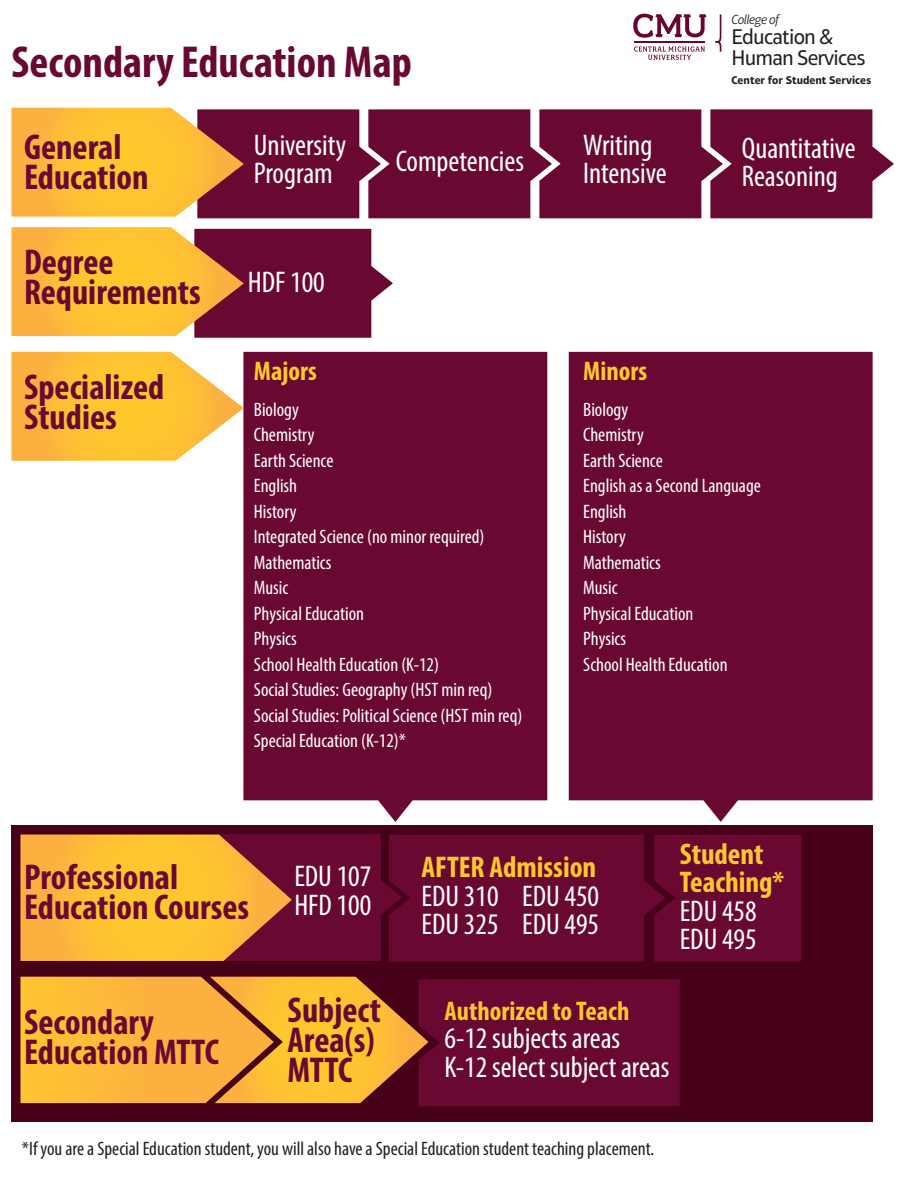
<style>
.page{position:relative;width:918px;height:1188px;background:#fff}
.page>*{position:absolute;margin:0;border:0;box-sizing:border-box;transform-origin:0 0}
.t1{font:700 condensed 45px "Myriad Pro";color:#690932}
.t2{font:700 condensed 36px/30px "Myriad Pro";color:#690932}
.t3{font:condensed 30px/28.5px "Myriad Pro";color:#fff}
.t4{font:700 condensed 30px/28.5px "Myriad Pro";color:#fec82d}
.t5{font:700 condensed 27px "Myriad Pro";color:#fec82d}
.t6{font:21.75px/20.4px "Aptifer Sans LT Pro";letter-spacing:-.04em;color:#231f20}
.t7{font:condensed 19.5px/25.5px "Myriad Pro";color:#fff}
.t8{font:condensed 19.5px "Myriad Pro";color:#231f20}
.t9{font:italic 300 13.35px "Aptifer Sans LT Pro";letter-spacing:-.04em;color:#231f20}
.t10{font:700 11.55px "Aptifer Sans LT Pro";color:#231f20}
</style>
<div class="page">
<div style="left:11px;top:825px;width:862px;height:297px;background:#460018"></div>
<div style="left:243px;top:352px;width:304px;height:470px;background:#690932"></div>
<div style="left:569px;top:352px;width:304px;height:470px;background:#690932"></div>
<svg style="left:11px;top:108px;width:883px;height:110px;background:#934140"></svg>
<svg style="left:11px;top:227px;width:382px;height:111px;background:#bf7743"></svg>
<svg style="left:11px;top:352px;width:233px;height:109px;background:#fdc753"></svg>
<svg style="left:20px;top:834px;width:781px;height:127px;background:#943f32"></svg>
<svg style="left:20px;top:977px;width:660px;height:129px;background:#b66833"></svg>
<svg style="left:715px;top:14px;width:6px;height:38px"></svg>
<hr style="left:634px;top:41px;width:71px;height:2px;background:#690531">
<svg style="left:633px;top:14px;width:73px;height:24px"></svg>
<svg style="left:634px;top:46px;width:71px;height:14px"></svg>
<h1 class="t1" style="left:11px;top:34px;width:402px">Secondary Education Map</h1>
<h2 class="t2" style="left:24px;top:131px;width:126px">General<br>Education</h2>
<h3 class="t3" style="left:254px;top:130px;width:94px">University<br>Program</h3>
<h2 class="t2" style="left:24px;top:246px;width:178px">Degree<br>Requirements</h2>
<h3 class="t3" style="left:248px;top:268px;width:78px">HDF 100</h3>
<h3 class="t3" style="left:396px;top:147px;width:130px">Competencies</h3>
<h2 class="t2" style="left:24px;top:371px;width:142px">Specialized<br>Studies</h2>
<h3 class="t5" style="left:254px;top:354px;width:65px">Majors</h3>
<p class="t7" style="left:254px;top:396px;width:270px">Biology<br>Chemistry<br>Earth Science<br>English<br>History<br>Integrated Science (no minor required)<br>Mathematics<br>Music<br>Physical Education<br>Physics<br>School Health Education (K-12)<br>Social Studies: Geography (HST min req)<br>Social Studies: Political Science (HST min req)<br>Special Education (K-12)*</p>
<p class="t9" style="left:732px;top:12px;width:49px">College of</p>
<p class="t6" style="left:732px;top:27px;width:136px">Education &amp;<br>Human Services</p>
<p class="t10" style="left:732px;top:73px;width:141px">Center for Student Services</p>
<h3 class="t3" style="left:583px;top:130px;width:85px">Writing<br>Intensive</h3>
<h3 class="t3" style="left:742px;top:133px;width:115px">Quantitative<br>Reasoning</h3>
<h3 class="t5" style="left:583px;top:354px;width:65px">Minors</h3>
<p class="t7" style="left:583px;top:396px;width:179px">Biology<br>Chemistry<br>Earth Science<br>English as a Second Language<br>English<br>History<br>Mathematics<br>Music<br>Physical Education<br>Physics<br>School Health Education</p>
<h2 class="t2" style="left:24px;top:861px;width:227px">Professional<br>Education Courses</h2>
<h2 class="t2" style="left:24px;top:1006px;width:197px">Secondary<br>Education MTTC</h2>
<h3 class="t3" style="left:294px;top:862px;width:79px">EDU 107<br>HFD 100</h3>
<h3 class="t4" style="left:422px;top:852px;width:176px">AFTER Admission</h3>
<h3 class="t3" style="left:422px;top:881px;width:179px">EDU 310 EDU 450<br>EDU 325 EDU 495</h3>
<h3 class="t4" style="left:680px;top:839px;width:106px">Student<br>Teaching*</h3>
<h3 class="t3" style="left:680px;top:896px;width:79px">EDU 458<br>EDU 495</h3>
<h2 class="t2" style="left:287px;top:994px;width:95px">Subject<br>Area(s)<br>MTTC</h2>
<h3 class="t5" style="left:444px;top:994px;width:186px">Authorized to Teach</h3>
<h3 class="t3" style="left:444px;top:1024px;width:227px">6-12 subjects areas<br>K-12 select subject areas</h3>
<p class="t8" style="left:22px;top:1137px;width:634px">*If you are a Special Education student, you will also have a Special Education student teaching placement.</p>
</div>
